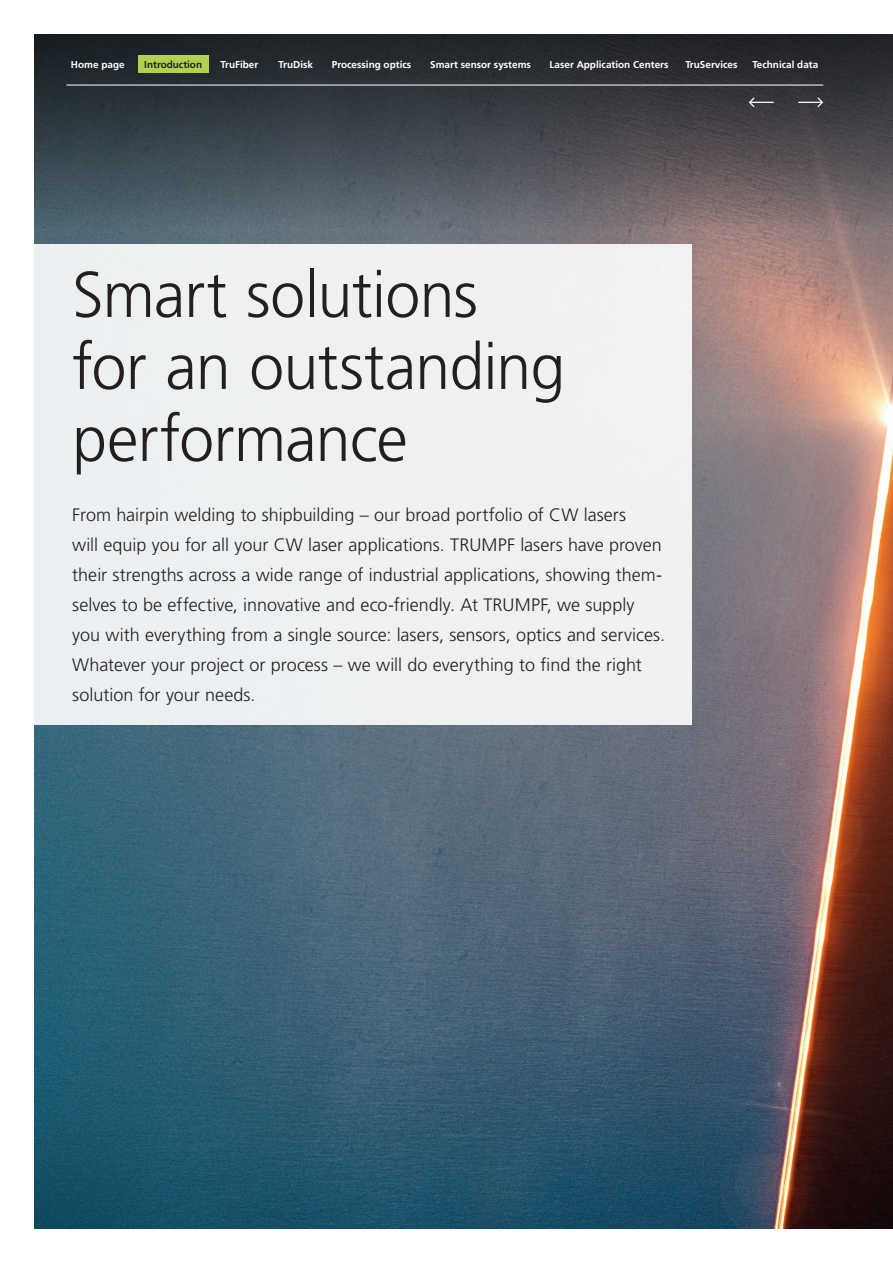
<style>
.page{position:relative;width:893px;height:1263px;background:#fff}
.page>*{position:absolute;margin:0;border:0;box-sizing:border-box;transform-origin:0 0}
.t1{font:300 64.5px/72px "Frutiger LT Pro";letter-spacing:-.01em;color:#231f20}
.t2{font:300 18px/30px "Frutiger LT Pro";color:#231f20}
.t3{font:700 9.9px "Frutiger LT Pro";color:#fff}
.t4{font:700 9.9px "Frutiger LT Pro";color:#231f20}
</style>
<div class="page">
<img style="left:34px;top:227px;width:859px;height:1002px">
<div style="left:0;top:245px;width:692px;height:480px;background:#eff0f1"></div>
<svg style="left:34px;top:34px;width:859px;height:193px;background:#41454b"></svg>
<hr style="left:66px;top:85px;width:757px;height:1px;background:#fff">
<svg style="left:798px;top:97px;width:25px;height:10px"></svg>
<svg style="left:749px;top:97px;width:25px;height:10px"></svg>
<div style="left:138px;top:55px;width:70px;height:18px;background:#b0d34e"></div>
<p class="t3" style="left:71px;top:59px;width:55px">Home page</p>
<p class="t4" style="left:144px;top:59px;width:59px">Introduction</p>
<p class="t3" style="left:220px;top:59px;width:39px">TruFiber</p>
<p class="t3" style="left:279px;top:59px;width:36px">TruDisk</p>
<p class="t3" style="left:332px;top:59px;width:81px">Processing optics</p>
<p class="t3" style="left:430px;top:59px;width:102px">Smart sensor systems</p>
<p class="t3" style="left:550px;top:59px;width:121px">Laser Application Centers</p>
<p class="t3" style="left:685px;top:59px;width:54px">TruServices</p>
<p class="t3" style="left:752px;top:59px;width:67px">Technical data</p>
<h1 class="t1" style="left:72px;top:259px;width:494px">Smart solutions for an outstanding performance</h1>
<p class="t2" style="left:72px;top:500px;width:594px">From hairpin welding to shipbuilding – our broad portfolio of CW lasers<br>will equip you for all your CW laser applications. TRUMPF lasers have proven their strengths across a wide range of industrial applications, showing them&shy;selves to be effective, innovative and eco-friendly. At TRUMPF, we supply you with everything from a single source: lasers, sensors, optics and services.<br>Whatever your project or process – we will do everything to find the right solution for your needs.</p>
</div>
